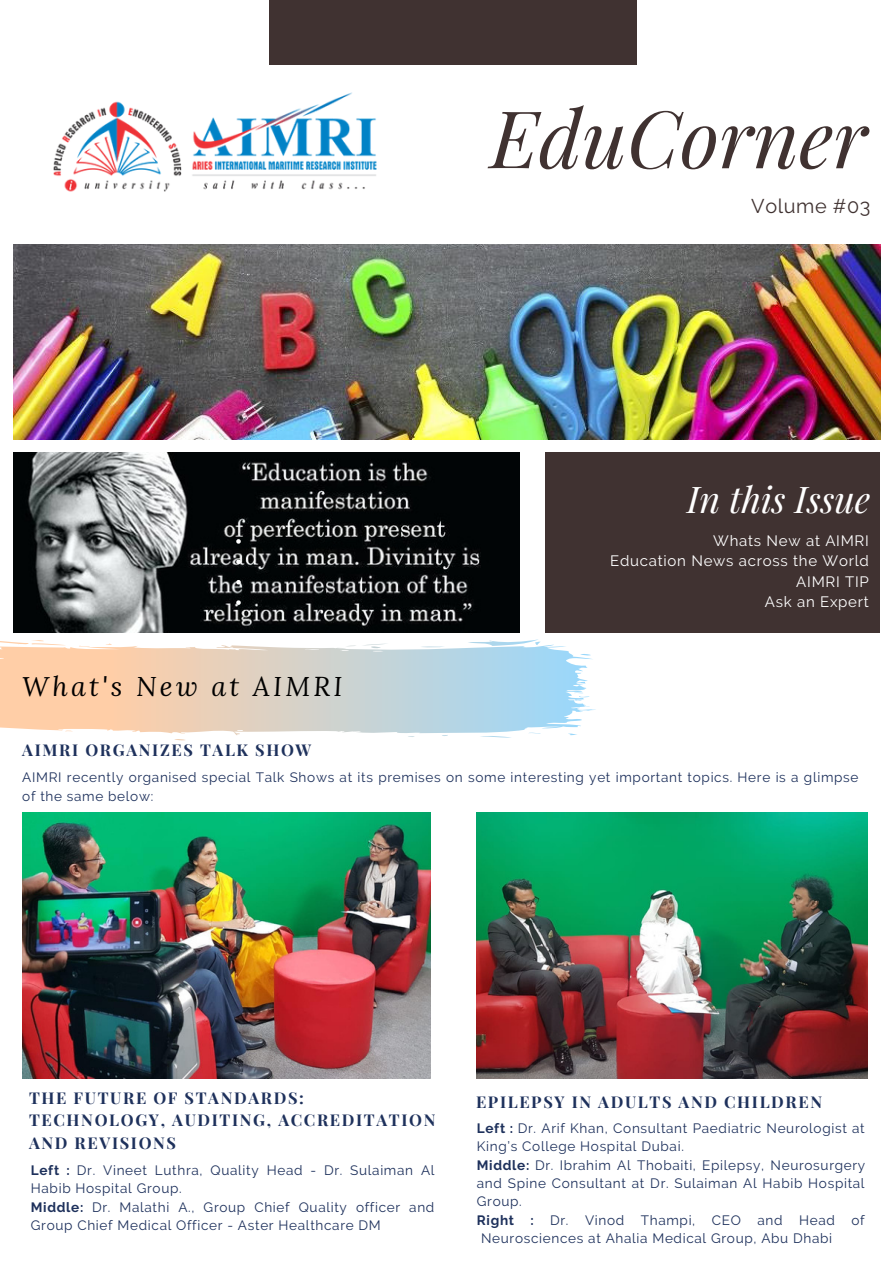
<style>
.page{position:relative;width:894px;height:1264px;background:#fff}
.page>*{position:absolute;margin:0;border:0;box-sizing:border-box;transform-origin:0 0}
.t1{font:italic 79.5px "Playfair Display";color:#403231}
.t2{font:italic 36px "Playfair Display";color:#fff}
.t3{font:italic 27px "Lora";letter-spacing:.12em;color:#000}
.t4{font:19.8px "Raleway";letter-spacing:.03em;color:#403231}
.t5{font:700 16.35px/22.4px "Playfair Display";letter-spacing:.1em;color:#1e315c}
.t6{font:15px/20.4px "Raleway";letter-spacing:.05em;color:#fff;text-align:right}
.t7{font:13.5px/18.3px "Raleway";letter-spacing:.05em;color:#1e315c}
.s1{font-weight:700}
</style>
<div class="page">
<div style="left:269px;top:0;width:367px;height:64px;background:#403231"></div>
<div style="left:545px;top:453px;width:334px;height:179px;background:#403231"></div>
<img style="left:14px;top:453px;width:505px;height:179px">
<img style="left:14px;top:244px;width:866px;height:195px">
<img style="left:53px;top:92px;width:324px;height:100px">
<svg style="left:236px;top:539px;width:5px;height:4px"></svg>
<svg style="left:236px;top:559px;width:5px;height:5px"></svg>
<svg style="left:236px;top:580px;width:5px;height:4px"></svg>
<svg style="left:236px;top:600px;width:5px;height:5px"></svg>
<svg style="left:0;top:632px;width:597px;height:108px"></svg>
<img style="left:22px;top:813px;width:408px;height:265px">
<img style="left:476px;top:813px;width:390px;height:265px">
<h1 class="t1" style="left:490px;top:82px;width:378px">EduCorner</h1>
<h3 class="t4" style="left:751px;top:194px;width:121px">Volume #03</h3>
<h3 class="t3" style="left:22px;top:668px;width:322px">What's New at AIMRI</h3>
<h2 class="t2" style="left:687px;top:473px;width:185px">In this Issue</h2>
<p class="t6" style="left:610px;top:530px;width:260px">Whats New at AIMRI<br>Education News across the World<br>AIMRI TIP<br>Ask an Expert</p>
<p class="t5" style="left:22px;top:738px;width:290px">AIMRI ORGANIZES TALK SHOW</p>
<p class="t7" style="left:22px;top:768px;width:837px">AIMRI recently organised special Talk Shows at its premises on some interesting yet important topics. Here is a glimpse of the same below:</p>
<p class="t5" style="left:29px;top:1085px;width:408px">THE FUTURE OF STANDARDS:<br>TECHNOLOGY, AUDITING, ACCREDITATION<br>AND REVISIONS</p>
<p class="t7" style="left:31px;top:1161px;width:405px"><span class="s1">Left :</span> Dr. Vineet Luthra, Quality Head - Dr. Sulaiman Al Habib Hospital Group.<br><span class="s1">Middle:</span> Dr. Malathi A., Group Chief Quality officer and Group Chief Medical Officer - Aster Healthcare DM</p>
<p class="t5" style="left:476px;top:1089px;width:347px">EPILEPSY IN ADULTS AND CHILDREN</p>
<p class="t7" style="left:477px;top:1118px;width:389px"><span class="s1">Left :</span> Dr. Arif Khan, Consultant Paediatric Neurologist at</p>
<p class="t7" style="left:477px;top:1137px;width:208px">King’s College Hospital Dubai.</p>
<p class="t7" style="left:477px;top:1155px;width:390px"><span class="s1">Middle:</span> Dr. Ibrahim Al Thobaiti, Epilepsy, Neurosurgery</p>
<p class="t7" style="left:477px;top:1173px;width:389px">and Spine Consultant at Dr. Sulaiman Al Habib Hospital</p>
<p class="t7" style="left:477px;top:1192px;width:46px">Group.</p>
<p class="t7" style="left:477px;top:1210px;width:389px"><span class="s1">Right :</span> Dr. Vinod Thampi, CEO and Head of</p>
<p class="t7" style="left:481px;top:1228px;width:352px">Neurosciences at Ahalia Medical Group, Abu Dhabi</p>
</div>
